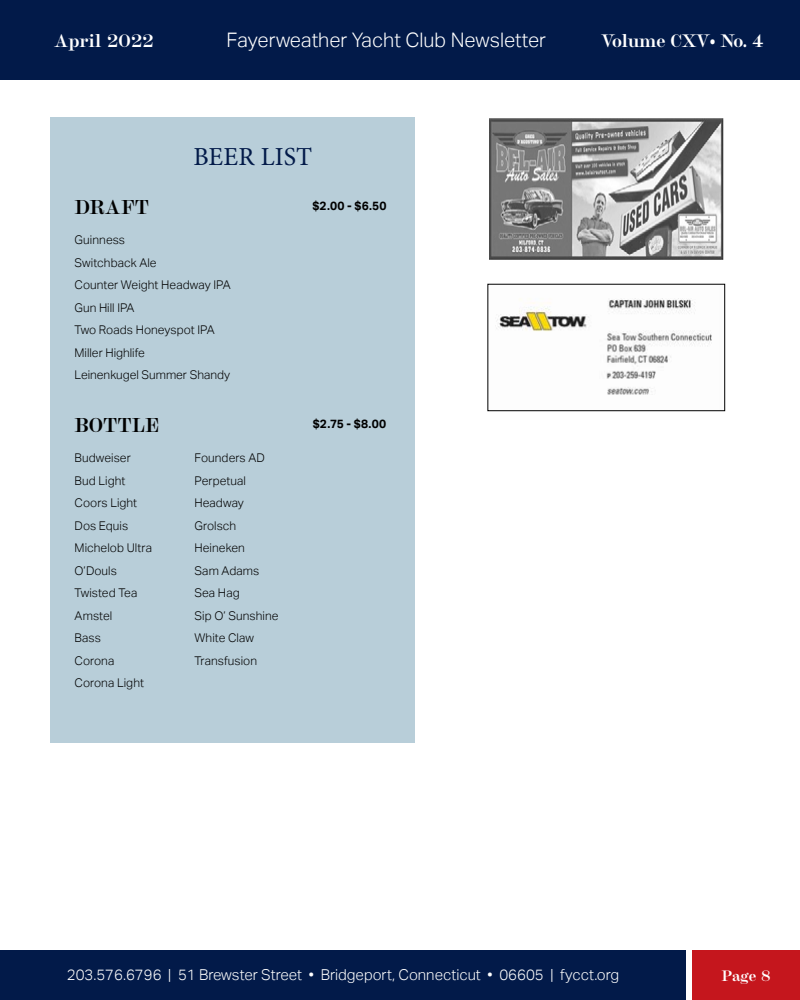
<style>
.page{position:relative;width:800px;height:1000px;background:#fff}
.page>*{position:absolute;margin:0;border:0;box-sizing:border-box;transform-origin:0 0}
.t1{font:26px "Minion Pro";letter-spacing:.005em;color:#021a49}
.t2{font:300 20px "Aktiv Grotesk";color:#fff}
.t3{font:700 20px "Chapman";color:#000}
.t4{font:700 18px "Chapman";letter-spacing:-.02em;color:#fff}
.t5{font:700 18px "Chapman";color:#fff}
.t6{font:300 15px "Aktiv Grotesk";color:#fff}
.t7{font:700 15px "Chapman";color:#fff}
.t8{font:300 12px/22.4px "Aktiv Grotesk";letter-spacing:.005em;color:#000}
.t9{font:700 12px "Aktiv Grotesk";letter-spacing:.015em;color:#000}
</style>
<div class="page">
<div style="left:0;top:950px;width:686px;height:50px;background:#021a49"></div>
<div style="left:692px;top:950px;width:108px;height:50px;background:#c5161d"></div>
<div style="left:0;top:0;width:800px;height:80px;background:#021a49"></div>
<div style="left:50px;top:117px;width:364px;height:625px;background:#b8ced9"></div>
<img style="left:489px;top:119px;width:234px;height:141px">
<img style="left:496px;top:298px;width:216px;height:97px">
<div style="left:488px;top:284px;width:237px;height:127px;border:1px solid #000"></div>
<h3 class="t5" style="left:54px;top:27px;width:101px">April 2022</h3>
<h2 class="t2" style="left:227px;top:29px;width:321px">Fayerweather Yacht Club Newsletter</h2>
<h3 class="t4" style="left:601px;top:27px;width:164px">Volume CXV• No. 4</h3>
<h1 class="t1" style="left:193px;top:140px;width:120px">BEER LIST</h1>
<h2 class="t3" style="left:75px;top:192px;width:76px">DRAFT</h2>
<p class="t9" style="left:312px;top:199px;width:76px">$2.00 - $6.50</p>
<p class="t8" style="left:75px;top:229px;width:158px">Guinness<br>Switchback Ale<br>Counter Weight Headway IPA<br>Gun Hill IPA<br>Two Roads Honeyspot IPA<br>Miller Highlife<br>Leinenkugel Summer Shandy</p>
<h2 class="t3" style="left:75px;top:410px;width:86px">BOTTLE</h2>
<p class="t9" style="left:313px;top:417px;width:75px">$2.75 - $8.00</p>
<p class="t8" style="left:75px;top:447px;width:58px">Budweiser</p>
<p class="t8" style="left:195px;top:447px;width:72px">Founders AD</p>
<p class="t8" style="left:75px;top:469px;width:52px">Bud Light</p>
<p class="t8" style="left:195px;top:469px;width:53px">Perpetual</p>
<p class="t8" style="left:75px;top:492px;width:64px">Coors Light</p>
<p class="t8" style="left:195px;top:492px;width:51px">Headway</p>
<p class="t8" style="left:75px;top:514px;width:55px">Dos Equis</p>
<p class="t8" style="left:195px;top:514px;width:43px">Grolsch</p>
<p class="t8" style="left:75px;top:537px;width:79px">Michelob Ultra</p>
<p class="t8" style="left:195px;top:537px;width:52px">Heineken</p>
<p class="t8" style="left:75px;top:559px;width:44px">O’Douls</p>
<p class="t8" style="left:195px;top:559px;width:66px">Sam Adams</p>
<p class="t8" style="left:75px;top:582px;width:64px">Twisted Tea</p>
<p class="t8" style="left:195px;top:582px;width:47px">Sea Hag</p>
<p class="t8" style="left:75px;top:604px;width:39px">Amstel</p>
<p class="t8" style="left:195px;top:604px;width:86px">Sip O’ Sunshine</p>
<p class="t8" style="left:75px;top:627px;width:28px">Bass</p>
<p class="t8" style="left:195px;top:627px;width:61px">White Claw</p>
<p class="t8" style="left:75px;top:649px;width:41px">Corona</p>
<p class="t8" style="left:195px;top:649px;width:64px">Transfusion</p>
<p class="t8" style="left:75px;top:672px;width:71px">Corona Light</p>
<p class="t6" style="left:67px;top:966px;width:554px">203.576.6796 | 51 Brewster Street • Bridgeport, Connecticut • 06605 | fycct.org</p>
<p class="t7" style="left:721px;top:965px;width:51px">Page 8</p>
</div>
